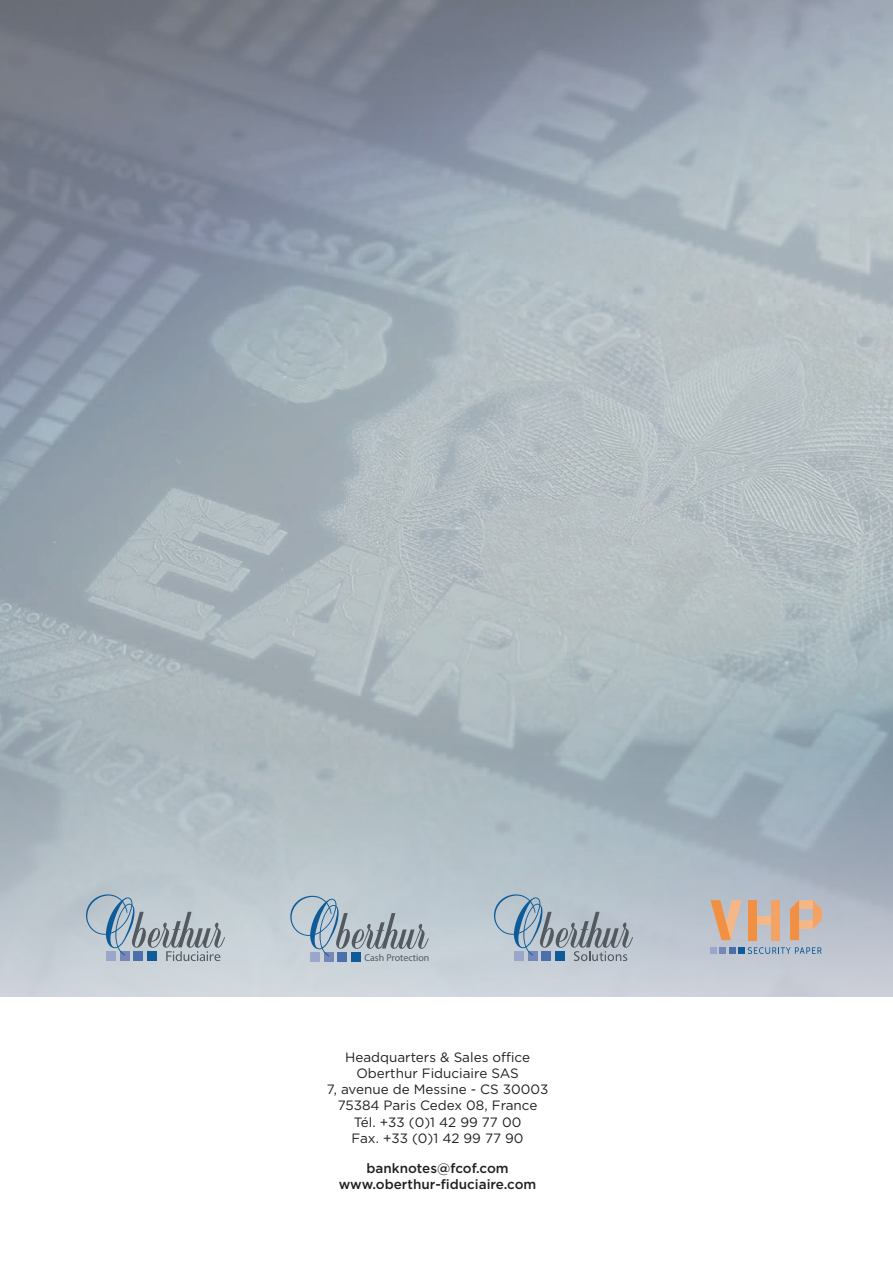
<style>
.page{position:relative;width:893px;height:1263px;background:#fff}
.page>*{position:absolute;margin:0;border:0;box-sizing:border-box;transform-origin:0 0}
.t1{font:13.5px/16.2px "Gotham";color:#231f20;text-align:center}
.t2{font:500 13.5px/16.2px "Gotham";color:#231f20;text-align:center}
.t3{font:9.9px "Myriad Pro";color:#4b5157}
</style>
<div class="page">
<img style="left:0;top:0;width:893px;height:561px">
<svg style="left:0;top:561px;width:893px;height:436px;background:#afbbc2"></svg>
<svg style="left:494px;top:894px;width:139px;height:67px;background:#a2b0bd"></svg>
<div style="left:351px;top:952px;width:10px;height:10px;background:#0f5c9a"></div>
<div style="left:338px;top:952px;width:9px;height:10px;background:#4c70a9"></div>
<div style="left:324px;top:952px;width:10px;height:10px;background:#6f83b6"></div>
<div style="left:310px;top:952px;width:10px;height:10px;background:#98a4ca"></div>
<svg style="left:290px;top:896px;width:139px;height:60px;background:#a8b7c2"></svg>
<svg style="left:86px;top:894px;width:139px;height:67px;background:#a7b5c0"></svg>
<div style="left:748px;top:916px;width:32px;height:8px;background:#fab780"></div>
<svg style="left:710px;top:900px;width:32px;height:40px"></svg>
<div style="left:748px;top:900px;width:9px;height:40px;background:#f19042"></div>
<div style="left:771px;top:900px;width:9px;height:40px;background:#f3a365"></div>
<svg style="left:790px;top:900px;width:32px;height:40px"></svg>
<div style="left:738px;top:947px;width:6px;height:7px;background:#0e5b9a"></div>
<div style="left:710px;top:947px;width:7px;height:7px;background:#98a4ca"></div>
<div style="left:720px;top:947px;width:6px;height:7px;background:#6f83b6"></div>
<div style="left:729px;top:947px;width:6px;height:7px;background:#4b6fa9"></div>
<svg style="left:748px;top:947px;width:74px;height:7px"></svg>
<p class="t3" style="left:364px;top:952px;width:67px">Cash Protection</p>
<p class="t1" style="left:327px;top:1049px;width:223px">Headquarters &amp; Sales office<br>Oberthur Fiduciaire SAS<br>7, avenue de Messine - CS 30003<br>75384 Paris Cedex 08, France<br>Tél. +33 (0)1 42 99 77 00<br>Fax. +33 (0)1 42 99 77 90</p>
<p class="t2" style="left:339px;top:1160px;width:199px">banknotes@fcof.com www.oberthur-fiduciaire.com</p>
</div>
